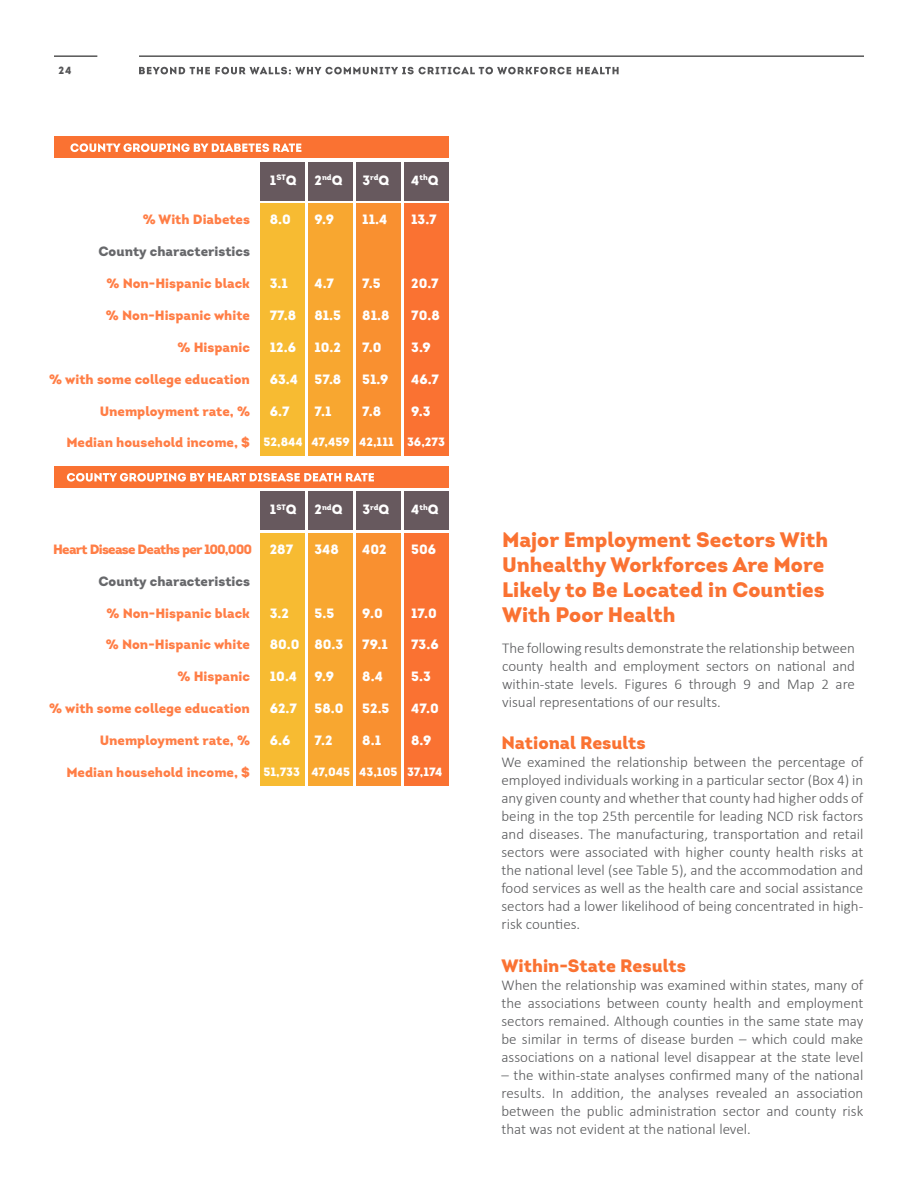
<style>
.page{position:relative;width:918px;height:1188px;background:#fff}
.page>*{position:absolute;margin:0;border:0;box-sizing:border-box;transform-origin:0 0}
.t1{font:900 21px/25.2px "Intro";color:#fa7232}
.t2{font:900 18px "Intro";color:#fa7232}
.t3{font:300 15px/18px "Calibri";color:#58595b;text-align:justify}
.t4{font:900 13.5px "Intro";color:#ff7e46}
.t5{font:900 13.5px "Intro";color:#fff}
.t6{font:900 13.5px "Intro";color:#67686b}
.t7{font:900 13.5px "Intro";letter-spacing:-.05em;color:#ff7e46}
.t8{font:900 12px "Intro";color:#fff}
.t9{font:900 10.5px "Intro";color:#545456}
</style>
<div class="page">
<hr style="left:54px;top:56px;width:43px;height:1px;background:#000">
<hr style="left:139px;top:56px;width:725px;height:1px;background:#000">
<svg style="left:139px;top:67px;width:480px;height:7px"></svg>
<div style="left:261px;top:204px;width:44px;height:252px;background:#f7bb32"></div>
<div style="left:308px;top:204px;width:45px;height:252px;background:#f8a730"></div>
<div style="left:356px;top:204px;width:45px;height:252px;background:#f99030"></div>
<div style="left:404px;top:204px;width:45px;height:252px;background:#fa7232"></div>
<div style="left:261px;top:162px;width:44px;height:39px;background:#67595e"></div>
<div style="left:308px;top:162px;width:45px;height:39px;background:#67595e"></div>
<div style="left:356px;top:162px;width:45px;height:39px;background:#67595e"></div>
<div style="left:404px;top:162px;width:45px;height:39px;background:#67595e"></div>
<div style="left:54px;top:137px;width:395px;height:21px;background:#fa7232"></div>
<svg style="left:70px;top:143px;width:231px;height:9px"></svg>
<div style="left:261px;top:533px;width:44px;height:253px;background:#f7bb32"></div>
<div style="left:308px;top:533px;width:45px;height:253px;background:#f8a730"></div>
<div style="left:356px;top:533px;width:45px;height:253px;background:#f99030"></div>
<div style="left:404px;top:533px;width:45px;height:253px;background:#fa7232"></div>
<div style="left:261px;top:492px;width:44px;height:38px;background:#67595e"></div>
<div style="left:308px;top:492px;width:45px;height:38px;background:#67595e"></div>
<div style="left:356px;top:492px;width:45px;height:38px;background:#67595e"></div>
<div style="left:404px;top:492px;width:45px;height:38px;background:#67595e"></div>
<div style="left:54px;top:466px;width:395px;height:22px;background:#fa7232"></div>
<svg style="left:67px;top:473px;width:307px;height:9px"></svg>
<p class="t9" style="left:58px;top:64px;width:14px">24</p>
<p class="t4" style="left:143px;top:211px;width:109px">% With Diabetes</p>
<p class="t6" style="left:98px;top:243px;width:153px">County characteristics</p>
<p class="t4" style="left:107px;top:274px;width:145px">% Non-Hispanic black</p>
<p class="t4" style="left:106px;top:306px;width:146px">% Non-Hispanic white</p>
<p class="t4" style="left:177px;top:338px;width:74px">% Hispanic</p>
<p class="t4" style="left:49px;top:370px;width:202px">% with some college education</p>
<p class="t4" style="left:100px;top:402px;width:152px">Unemployment rate, %</p>
<p class="t4" style="left:66px;top:434px;width:185px">Median household income, $</p>
<p class="t5" style="left:270px;top:171px;width:28px">1<sup>ST</sup>Q</p>
<p class="t5" style="left:315px;top:171px;width:29px">2<sup>nd</sup>Q</p>
<p class="t5" style="left:362px;top:171px;width:28px">3<sup>rd</sup>Q</p>
<p class="t5" style="left:411px;top:171px;width:29px">4<sup>th</sup>Q</p>
<p class="t5" style="left:270px;top:211px;width:23px">8.0</p>
<p class="t5" style="left:314px;top:211px;width:21px">9.9</p>
<p class="t5" style="left:362px;top:211px;width:27px">11.4</p>
<p class="t5" style="left:411px;top:211px;width:27px">13.7</p>
<p class="t5" style="left:270px;top:274px;width:20px">3.1</p>
<p class="t5" style="left:314px;top:274px;width:21px">4.7</p>
<p class="t5" style="left:362px;top:274px;width:20px">7.5</p>
<p class="t5" style="left:411px;top:274px;width:29px">20.7</p>
<p class="t5" style="left:270px;top:306px;width:28px">77.8</p>
<p class="t5" style="left:314px;top:306px;width:28px">81.5</p>
<p class="t5" style="left:362px;top:306px;width:29px">81.8</p>
<p class="t5" style="left:411px;top:306px;width:30px">70.8</p>
<p class="t5" style="left:270px;top:338px;width:28px">12.6</p>
<p class="t5" style="left:314px;top:338px;width:28px">10.2</p>
<p class="t5" style="left:362px;top:338px;width:21px">7.0</p>
<p class="t5" style="left:411px;top:338px;width:21px">3.9</p>
<p class="t5" style="left:270px;top:370px;width:73px">63.4 57.8</p>
<p class="t5" style="left:362px;top:370px;width:28px">51.9</p>
<p class="t5" style="left:411px;top:370px;width:29px">46.7</p>
<p class="t5" style="left:270px;top:402px;width:21px">6.7</p>
<p class="t5" style="left:314px;top:402px;width:19px">7.1</p>
<p class="t5" style="left:362px;top:402px;width:21px">7.8</p>
<p class="t5" style="left:411px;top:402px;width:21px">9.3</p>
<p class="t8" style="left:264px;top:434px;width:183px">52,844 47,459 42,111 36,273</p>
<p class="t7" style="left:53px;top:540px;width:200px">Heart Disease Deaths per 100,000</p>
<p class="t6" style="left:98px;top:572px;width:153px">County characteristics</p>
<p class="t4" style="left:107px;top:604px;width:145px">% Non-Hispanic black</p>
<p class="t4" style="left:106px;top:636px;width:146px">% Non-Hispanic white</p>
<p class="t4" style="left:177px;top:668px;width:74px">% Hispanic</p>
<p class="t4" style="left:49px;top:700px;width:202px">% with some college education</p>
<p class="t4" style="left:100px;top:732px;width:152px">Unemployment rate, %</p>
<p class="t4" style="left:66px;top:763px;width:185px">Median household income, $</p>
<p class="t5" style="left:270px;top:501px;width:28px">1<sup>ST</sup>Q</p>
<p class="t5" style="left:315px;top:501px;width:29px">2<sup>nd</sup>Q</p>
<p class="t5" style="left:362px;top:501px;width:28px">3<sup>rd</sup>Q</p>
<p class="t5" style="left:411px;top:501px;width:29px">4<sup>th</sup>Q</p>
<p class="t5" style="left:270px;top:540px;width:25px">287</p>
<p class="t5" style="left:314px;top:540px;width:26px">348</p>
<p class="t5" style="left:362px;top:540px;width:26px">402</p>
<p class="t5" style="left:411px;top:540px;width:26px">506</p>
<p class="t5" style="left:270px;top:604px;width:21px">3.2</p>
<p class="t5" style="left:314px;top:604px;width:21px">5.5</p>
<p class="t5" style="left:362px;top:604px;width:22px">9.0</p>
<p class="t5" style="left:411px;top:604px;width:27px">17.0</p>
<p class="t5" style="left:270px;top:636px;width:75px">80.0 80.3</p>
<p class="t5" style="left:362px;top:636px;width:27px">79.1</p>
<p class="t5" style="left:411px;top:636px;width:29px">73.6</p>
<p class="t5" style="left:270px;top:668px;width:29px">10.4</p>
<p class="t5" style="left:314px;top:668px;width:21px">9.9</p>
<p class="t5" style="left:362px;top:668px;width:22px">8.4</p>
<p class="t5" style="left:411px;top:668px;width:21px">5.3</p>
<p class="t5" style="left:270px;top:700px;width:29px">62.7</p>
<p class="t5" style="left:314px;top:700px;width:31px">58.0</p>
<p class="t5" style="left:362px;top:700px;width:29px">52.5</p>
<p class="t5" style="left:411px;top:700px;width:29px">47.0</p>
<p class="t5" style="left:270px;top:732px;width:22px">6.6</p>
<p class="t5" style="left:314px;top:732px;width:20px">7.2</p>
<p class="t5" style="left:362px;top:732px;width:20px">8.1</p>
<p class="t5" style="left:411px;top:732px;width:22px">8.9</p>
<p class="t8" style="left:264px;top:764px;width:181px">51,733 47,045 43,105 37,174</p>
<h1 class="t1" style="left:502px;top:526px;width:328px">Major Employment Sectors With<br>Unhealthy Workforces Are More<br>Likely to Be Located in Counties<br>With Poor Health</h1>
<p class="t3" style="left:502px;top:638px;width:354px">The following results demonstrate the relationship between county health and employment sectors on national and within-state levels. Figures 6 through 9 and Map 2 are visual representations of our results.</p>
<p class="t2" style="left:502px;top:730px;width:146px">National Results</p>
<p class="t3" style="left:502px;top:753px;width:363px">We examined the relationship between the percentage of employed individuals working in a particular sector (Box 4) in any given county and whether that county had higher odds of being in the top 25th percentile for leading NCD risk factors and diseases. The manufacturing, transportation and retail sectors were associated with higher county health risks at the national level (see Table 5), and the accommodation and food services as well as the health care and social assistance sectors had a lower likelihood of being concentrated in high&shy;risk counties.</p>
<p class="t2" style="left:502px;top:954px;width:186px">Within-State Results</p>
<p class="t3" style="left:502px;top:976px;width:363px">When the relationship was examined within states, many of the associations between county health and employment sectors remained. Although counties in the same state may be similar in terms of disease burden – which could make associations on a national level disappear at the state level</p>
<p class="t3" style="left:502px;top:1066px;width:363px">– the within-state analyses confirmed many of the national results. In addition, the analyses revealed an association between the public administration sector and county risk that was not evident at the national level.</p>
</div>
